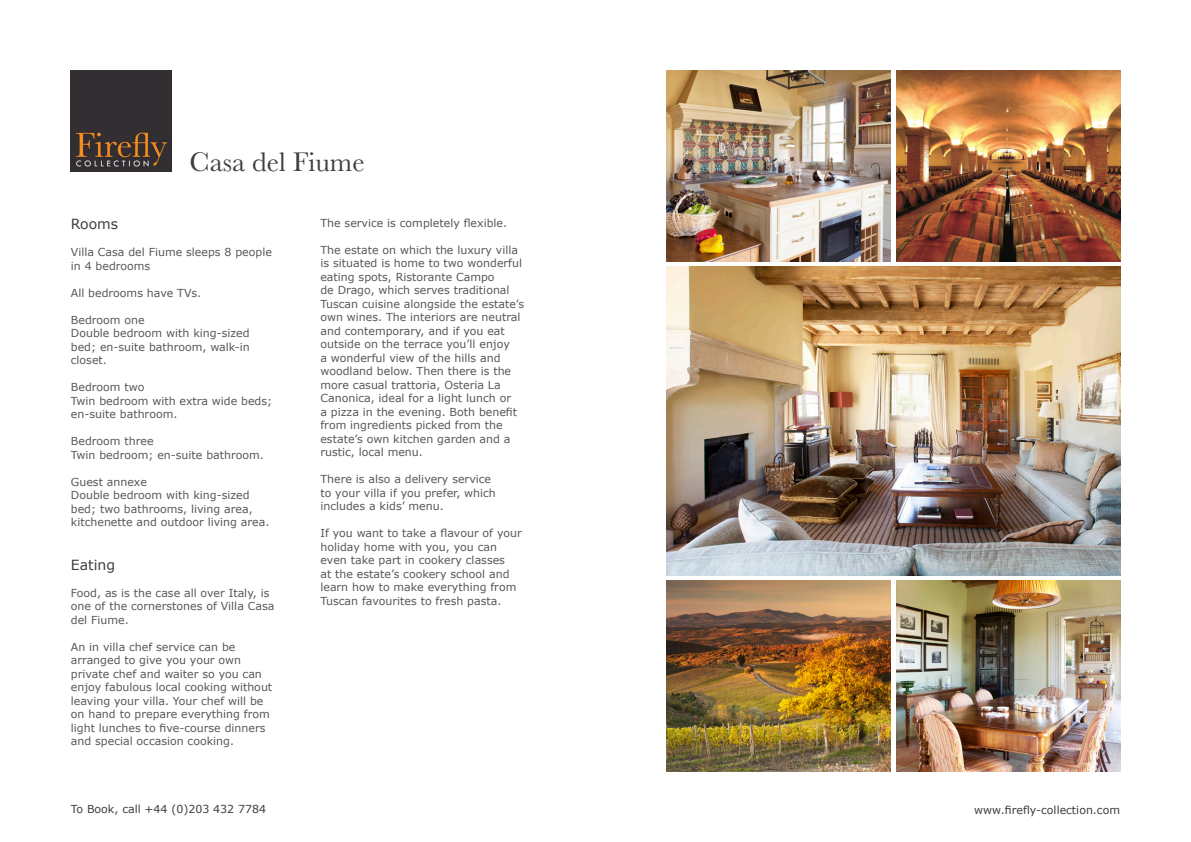
<style>
.page{position:relative;width:1191px;height:842px;background:#fff}
.page>*{position:absolute;margin:0;border:0;box-sizing:border-box;transform-origin:0 0}
.t1{font:28px "Baskerville";color:#3e3e3f}
.t2{font:14px "Verdana";color:#3e3e3f}
.t3{font:11px/13.5px "Verdana";color:#57585a}
.t4{font:11px "Verdana";color:#3e3e3f}
</style>
<div class="page">
<img style="left:71px;top:71px;width:101px;height:101px">
<img style="left:666px;top:267px;width:454px;height:308px">
<img style="left:896px;top:581px;width:224px;height:190px">
<img style="left:666px;top:581px;width:224px;height:190px">
<img style="left:666px;top:71px;width:224px;height:190px">
<img style="left:896px;top:71px;width:224px;height:190px">
<p class="t1" style="left:190px;top:145px;width:177px">Casa del Fiume</p>
<p class="t2" style="left:71px;top:214px;width:49px">Rooms</p>
<p class="t3" style="left:71px;top:245px;width:202px">Villa Casa del Fiume sleeps 8 people in 4 bedrooms</p>
<p class="t3" style="left:71px;top:286px;width:132px">All bedrooms have TVs.</p>
<p class="t3" style="left:71px;top:313px;width:75px">Bedroom one</p>
<p class="t3" style="left:71px;top:326px;width:180px;text-align:justify">Double bedroom with king-sized bed; en-suite bathroom, walk-in closet.</p>
<p class="t3" style="left:71px;top:380px;width:75px">Bedroom two</p>
<p class="t3" style="left:71px;top:394px;width:203px">Twin bedroom with extra wide beds; en-suite bathroom.</p>
<p class="t3" style="left:71px;top:434px;width:84px">Bedroom three</p>
<p class="t3" style="left:71px;top:448px;width:194px">Twin bedroom; en-suite bathroom.</p>
<p class="t3" style="left:71px;top:475px;width:77px">Guest annexe</p>
<p class="t3" style="left:71px;top:488px;width:200px">Double bedroom with king-sized bed; two bathrooms, living area, kitchenette and outdoor living area.</p>
<p class="t2" style="left:71px;top:555px;width:46px">Eating</p>
<p class="t3" style="left:71px;top:586px;width:205px">Food, as is the case all over Italy, is one of the cornerstones of Villa Casa del Fiume.</p>
<p class="t3" style="left:71px;top:640px;width:203px">An in villa chef service can be arranged to give you your own private chef and waiter so you can enjoy fabulous local cooking without leaving your villa. Your chef will be on hand to prepare everything from light lunches to five-course dinners and special occasion cooking.</p>
<p class="t4" style="left:71px;top:801px;width:197px">To Book, call +44 (0)203 432 7784</p>
<p class="t3" style="left:320px;top:216px;width:188px">The service is completely flexible.</p>
<p class="t3" style="left:320px;top:243px;width:205px">The estate on which the luxury villa is situated is home to two wonderful eating spots, Ristorante Campo<br>de Drago, which serves traditional Tuscan cuisine alongside the estate’s own wines. The interiors are neutral and contemporary, and if you eat outside on the terrace you’ll enjoy<br>a wonderful view of the hills and woodland below. Then there is the more casual trattoria, Osteria La Canonica, ideal for a light lunch or<br>a pizza in the evening. Both benefit from ingredients picked from the estate’s own kitchen garden and a rustic, local menu.</p>
<p class="t3" style="left:320px;top:472px;width:177px">There is also a delivery service to your villa if you prefer, which includes a kids’ menu.</p>
<p class="t3" style="left:320px;top:526px;width:203px">If you want to take a flavour of your holiday home with you, you can even take part in cookery classes<br>at the estate’s cookery school and learn how to make everything from Tuscan favourites to fresh pasta.</p>
<p class="t4" style="left:974px;top:802px;width:147px">www.firefly-collection.com</p>
</div>
